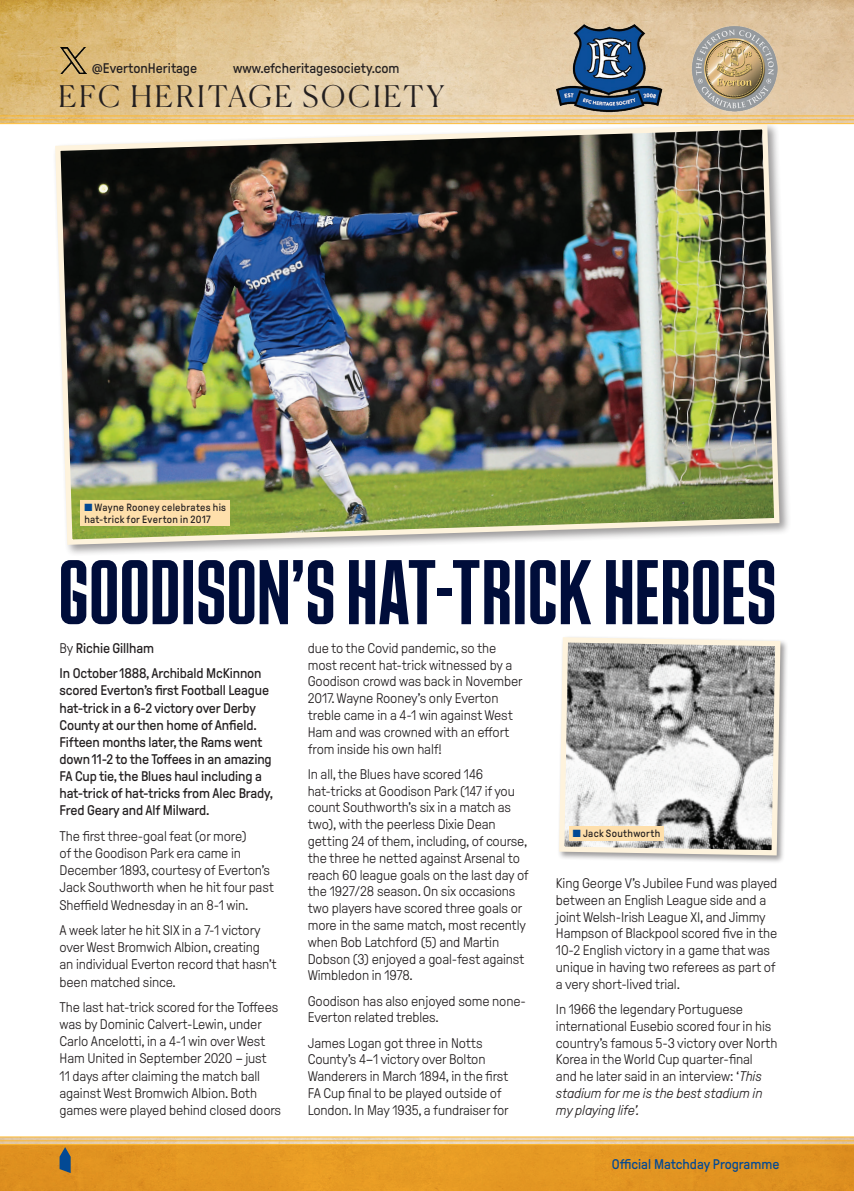
<style>
.page{position:relative;width:854px;height:1191px;background:#fff}
.page>*{position:absolute;margin:0;border:0;box-sizing:border-box;transform-origin:0 0}
.t1{font:91.52px "Rupert Display";letter-spacing:.025em;color:#000d3a}
.t2{font:300 29.75px "Canela";letter-spacing:.09em;color:#231f20}
.t3{font:300 14px/16.8px "GT Pressura";letter-spacing:-.01em;color:#231f20}
.t4{font:14px/17.2px "GT Pressura";letter-spacing:-.01em;color:#231f20}
.t5{font:14px "GT Pressura";color:#024994}
.t6{font:10.5px/12.2px "GT Pressura";letter-spacing:.025em;color:#231f20}
.s1{color:#024994}
.s2{font-weight:300}
.s3{font-style:italic}
</style>
<div class="page">
<img style="left:0;top:0;width:853px;height:1144px">
<div style="left:0;top:123px;width:853px;height:1013px;background:#fff"></div>
<div style="left:557px;top:636px;width:231px;height:228px;background:#231f20;opacity:.45"></div>
<svg style="left:557px;top:636px;width:225px;height:222px"></svg>
<div style="left:53px;top:121px;width:738px;height:436px;background:#231f20;opacity:.45"></div>
<img style="left:52px;top:121px;width:729px;height:426px">
<div style="left:0;top:1144px;width:853px;height:47px;background:#e39622"></div>
<hr style="left:0;top:115px;width:853px;height:1px;background:#fdb931">
<hr style="left:0;top:119px;width:853px;height:1px;background:#fdb931">
<hr style="left:0;top:123px;width:853px;height:1px;background:#fdb931">
<hr style="left:0;top:1136px;width:853px;height:1px;background:#fdb931">
<hr style="left:0;top:1140px;width:853px;height:1px;background:#fdb931">
<hr style="left:0;top:1144px;width:853px;height:1px;background:#fdb931">
<svg style="left:60px;top:1147px;width:11px;height:26px"></svg>
<img style="left:691px;top:25px;width:86px;height:86px">
<img style="left:556px;top:24px;width:107px;height:89px">
<img style="left:61px;top:47px;width:25px;height:27px">
<div style="left:569px;top:826px;width:95px;height:14px;background:#fedfab"></div>
<div style="left:81px;top:500px;width:149px;height:26px;background:#fedfab"></div>
<p class="t4" style="left:92px;top:60px;width:107px">@EvertonHeritage</p>
<p class="t4" style="left:233px;top:60px;width:168px">www.efcheritagesociety.com</p>
<h2 class="t2" style="left:58px;top:72px;width:387px">EFC HERITAGE SOCIETY</h2>
<p class="t6" style="left:84px;top:501px;width:143px"><span class="s1">■</span> Wayne Rooney celebrates his hat-trick for Everton in 2017</p>
<h1 class="t1" style="left:60px;top:544px;width:717px">GOODISON’S HAT-TRICK HEROES</h1>
<p class="t4" style="left:60px;top:635px;width:203px;line-height:25.6px"><span class="s2">By</span> Richie Gillham<br>In October 1888, Archibald McKinnon</p>
<p class="t4" style="left:60px;top:682px;width:215px">scored Everton’s first Football League hat-trick in a 6-2 victory over Derby County at our then home of Anfield.<br>Fifteen months later, the Rams went down 11-2 to the Toffees in an amazing FA Cup tie, the Blues haul including a hat-trick of hat-tricks from Alec Brady, Fred Geary and Alf Milward.</p>
<p class="t3" style="left:60px;top:827px;width:216px">The first three-goal feat (or more)<br>of the Goodison Park era came in December 1893, courtesy of Everton’s Jack Southworth when he hit four past Sheffield Wednesday in an 8-1 win.</p>
<p class="t3" style="left:60px;top:921px;width:219px">A week later he hit SIX in a 7-1 victory over West Bromwich Albion, creating an individual Everton record that hasn’t been matched since.</p>
<p class="t3" style="left:60px;top:998px;width:223px">The last hat-trick scored for the Toffees was by Dominic Calvert-Lewin, under Carlo Ancelotti, in a 4-1 win over West Ham United in September 2020 – just<br>11 days after claiming the match ball against West Bromwich Albion. Both games were played behind closed doors</p>
<p class="t3" style="left:307px;top:639px;width:216px">due to the Covid pandemic, so the most recent hat-trick witnessed by a Goodison crowd was back in November 2017. Wayne Rooney’s only Everton treble came in a 4-1 win against West Ham and was crowned with an effort from inside his own half!</p>
<p class="t3" style="left:307px;top:765px;width:223px">In all, the Blues have scored 146 hat-tricks at Goodison Park (147 if you count Southworth’s six in a match as two), with the peerless Dixie Dean getting 24 of them, including, of course, the three he netted against Arsenal to reach 60 league goals on the last day of the 1927/28 season. On six occasions two players have scored three goals or more in the same match, most recently when Bob Latchford (5) and Martin Dobson (3) enjoyed a goal-fest against Wimbledon in 1978.</p>
<p class="t3" style="left:307px;top:992px;width:219px">Goodison has also enjoyed some none-<br>Everton related trebles.</p>
<p class="t3" style="left:307px;top:1034px;width:202px">James Logan got three in Notts County’s 4–1 victory over Bolton Wanderers in March 1894, in the first FA Cup final to be played outside of London. In May 1935, a fundraiser for</p>
<p class="t6" style="left:572px;top:827px;width:89px"><span class="s1">■</span> Jack Southworth</p>
<p class="t3" style="left:555px;top:875px;width:223px">King George V’s Jubilee Fund was played between an English League side and a joint Welsh-Irish League XI, and Jimmy Hampson of Blackpool scored five in the 10-2 English victory in a game that was unique in having two referees as part of a very short-lived trial.</p>
<p class="t3" style="left:555px;top:1001px;width:223px">In 1966 the legendary Portuguese international Eusebio scored four in his country’s famous 5-3 victory over North Korea in the World Cup quarter-final<br>and he later said in an interview: ‘<span class="s3">This stadium for me is the best stadium in my playing life’.</span></p>
<p class="t5" style="left:611px;top:1156px;width:169px">Official Matchday Programme</p>
</div>
